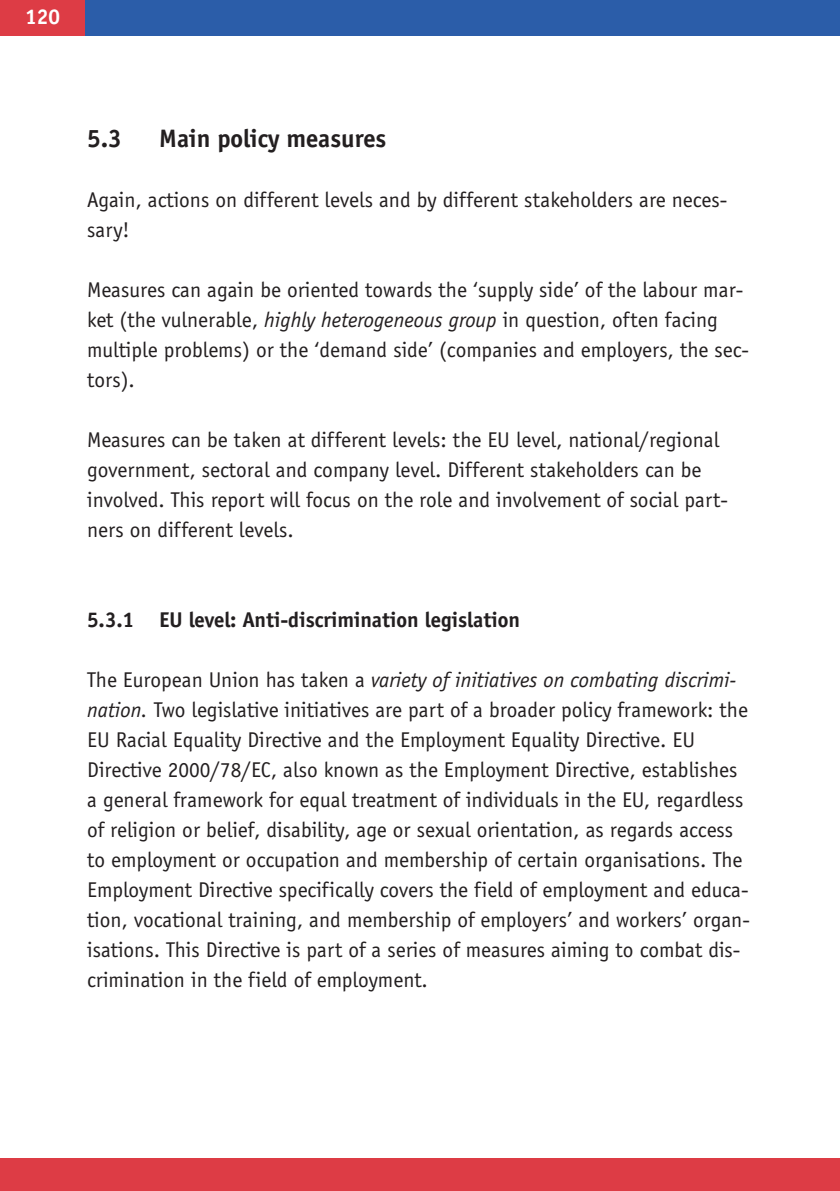
<style>
.page{position:relative;width:840px;height:1191px;background:#fff}
.page>*{position:absolute;margin:0;border:0;box-sizing:border-box;transform-origin:0 0}
.t1{font:700 26px "Officina Sans";color:#231f20}
.t2{font:22px/30px "Officina Sans";color:#231f20}
.t3{font:700 22px "Officina Sans";color:#231f20}
.t4{font:700 22px "Officina Sans";color:#fff}
.s1{font-style:italic}
</style>
<div class="page">
<div style="left:0;top:1158px;width:839px;height:33px;background:#dd3c45"></div>
<div style="left:76px;top:0;width:763px;height:36px;background:#2b5da9"></div>
<div style="left:0;top:0;width:84px;height:36px;background:#dd3c45"></div>
<p class="t4" style="left:25px;top:4px;width:36px">120</p>
<p class="t1" style="left:87px;top:123px;width:36px">5.3</p>
<p class="t1" style="left:159px;top:123px;width:228px">Main policy measures</p>
<p class="t2" style="left:87px;top:184px;width:641px">Again, actions on different levels and by different stakeholders are neces&shy;sary!</p>
<p class="t2" style="left:87px;top:274px;width:663px">Measures can again be oriented towards the ‘supply side’ of the labour mar&shy;ket (the vulnerable, <span class="s1">highly heterogeneous group</span> in question, often facing multiple problems) or the ‘demand side’ (companies and employers, the sec&shy;tors).</p>
<p class="t2" style="left:87px;top:424px;width:642px">Measures can be taken at different levels: the EU level, national/regional government, sectoral and company level. Different stakeholders can be involved. This report will focus on the role and involvement of social part&shy;ners on different levels.</p>
<p class="t3" style="left:87px;top:606px;width:434px">5.3.1 EU level: Anti-discrimination legislation</p>
<p class="t2" style="left:87px;top:664px;width:664px">The European Union has taken a <span class="s1">variety of initiatives on combating discrimi&shy;nation.</span> Two legislative initiatives are part of a broader policy framework: the EU Racial Equality Directive and the Employment Equality Directive. EU Directive 2000/78/EC, also known as the Employment Directive, establishes a general framework for equal treatment of individuals in the EU, regardless of religion or belief, disability, age or sexual orientation, as regards access to employment or occupation and membership of certain organisations. The Employment Directive specifically covers the field of employment and educa&shy;tion, vocational training, and membership of employers’ and workers’ organ&shy;isations. This Directive is part of a series of measures aiming to combat dis&shy;crimination in the field of employment.</p>
</div>
